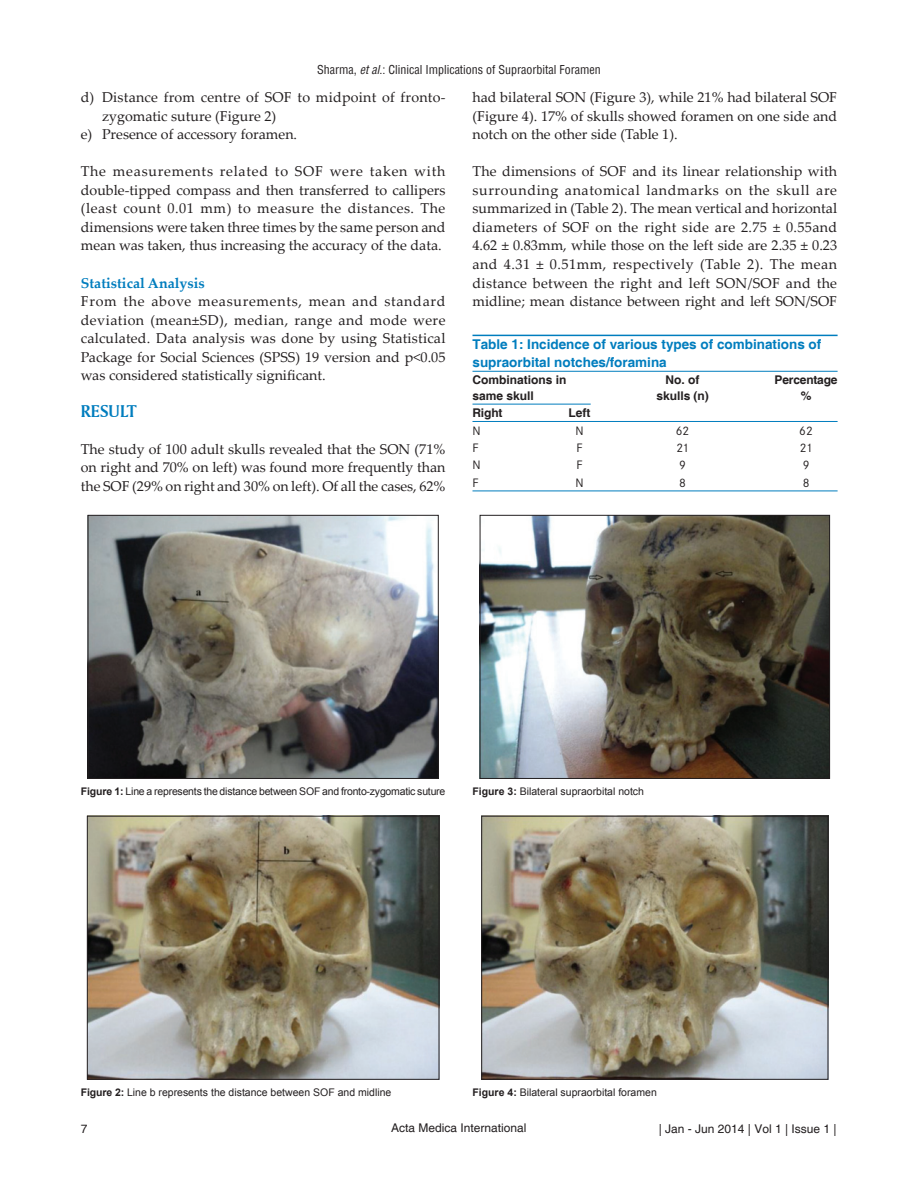
<style>
.page{position:relative;width:918px;height:1188px;background:#fff}
.page>*{position:absolute;margin:0;border:0;box-sizing:border-box;transform-origin:0 0}
.t1{font:18px "Amerigo BT Bold A";color:#007dbe}
.t2{font:14.25px/18.6px "Palatino Linotype";color:#231f20;text-align:justify}
.t3{font:700 13.5px/17.5px "Helvetica";color:#007dbe}
.t4{font:700 12px/15.6px "Helvetica";color:#231f20;text-align:center}
.t5{font:condensed 12px "Helvetica";color:#231f20}
.t6{font:12px "Helvetica";color:#231f20}
.t7{font:12px "Corporate SBQ";letter-spacing:-.04em;color:#231f20}
.t8{font:10.5px "Arial";color:#231f20}
.t9{font:10.5px "Arial";letter-spacing:-.02em;color:#231f20}
.s1{font-style:italic}
.s2{font-weight:700;color:#007dbe}
.s3{font-weight:700}
</style>
<div class="page">
<hr style="left:472px;top:421px;width:303px;height:1px;background:#007dbe">
<hr style="left:775px;top:421px;width:63px;height:1px;background:#007dbe">
<hr style="left:472px;top:335px;width:303px;height:1px;background:#007dbe">
<hr style="left:775px;top:335px;width:63px;height:1px;background:#007dbe">
<hr style="left:472px;top:371px;width:303px;height:1px;background:#007dbe">
<hr style="left:775px;top:371px;width:63px;height:1px;background:#007dbe">
<hr style="left:472px;top:404px;width:96px;height:1px;background:#007dbe">
<svg style="left:568px;top:404px;width:23px;height:1px"></svg>
<hr style="left:472px;top:491px;width:303px;height:1px;background:#007dbe">
<hr style="left:775px;top:491px;width:63px;height:1px;background:#007dbe">
<img style="left:90px;top:517px;width:346px;height:260px">
<div style="left:88px;top:515px;width:350px;height:264px;border:1px solid #231f20"></div>
<img style="left:89px;top:818px;width:348px;height:260px">
<div style="left:87px;top:816px;width:352px;height:264px;border:1px solid #231f20"></div>
<img style="left:483px;top:818px;width:343px;height:260px">
<div style="left:481px;top:816px;width:347px;height:264px;border:1px solid #231f20"></div>
<img style="left:482px;top:517px;width:346px;height:260px">
<div style="left:480px;top:515px;width:350px;height:264px;border:1px solid #231f20"></div>
<p class="t5" style="left:317px;top:62px;width:285px">Sharma, <span class="s1">et al</span>.: Clinical Implications of Supraorbital Foramen</p>
<p class="t2" style="left:81px;top:90px;width:366px">d) Distance from centre of SOF to midpoint of fronto-</p>
<p class="t2" style="left:102px;top:108px;width:176px">zygomatic suture (Figure 2)</p>
<p class="t2" style="left:81px;top:127px;width:218px">e) Presence of accessory foramen.</p>
<p class="t2" style="left:81px;top:164px;width:366px">The measurements related to SOF were taken with double-tipped compass and then transferred to callipers (least count 0.01 mm) to measure the distances. The dimensions were taken three times by the same person and mean was taken, thus increasing the accuracy of the data.</p>
<p class="t2" style="left:81px;top:275px;width:366px;text-align:left"><span class="s2">Statistical Analysis<br></span>From the above measurements, mean and standard deviation (mean±SD), median, range and mode were calculated. Data analysis was done by using Statistical Package for Social Sciences (SPSS) 19 version and p&lt;0.05 was considered statistically significant.</p>
<p class="t1" style="left:81px;top:400px;width:57px">RESULT</p>
<p class="t2" style="left:81px;top:441px;width:366px">The study of 100 adult skulls revealed that the SON (71% on right and 70% on left) was found more frequently than the SOF (29% on right and 30% on left). Of all the cases, 62%</p>
<p class="t2" style="left:473px;top:90px;width:366px">had bilateral SON (Figure 3), while 21% had bilateral SOF (Figure 4). 17% of skulls showed foramen on one side and notch on the other side (Table 1).</p>
<p class="t2" style="left:473px;top:164px;width:366px">The dimensions of SOF and its linear relationship with surrounding anatomical landmarks on the skull are summarized in (Table 2). The mean vertical and horizontal diameters of SOF on the right side are 2.75 ± 0.55and 4.62 ± 0.83mm, while those on the left side are 2.35 ± 0.23 and 4.31 ± 0.51mm, respectively (Table 2). The mean distance between the right and left SON/SOF and the midline; mean distance between right and left SON/SOF</p>
<p class="t3" style="left:472px;top:336px;width:350px">Table 1: Incidence of various types of combinations of supraorbital notches/foramina</p>
<p class="t4" style="left:472px;top:372px;width:96px;text-align:left">Combinations in same skull</p>
<p class="t4" style="left:656px;top:372px;width:54px">No. of skulls (n)</p>
<p class="t4" style="left:775px;top:372px;width:64px">Percentage %</p>
<p class="t4" style="left:472px;top:405px;width:32px">Right</p>
<p class="t4" style="left:568px;top:405px;width:23px">Left</p>
<p class="t7" style="left:472px;top:426px;width:10px">N</p>
<p class="t7" style="left:575px;top:426px;width:10px">N</p>
<p class="t7" style="left:676px;top:426px;width:15px">62</p>
<p class="t7" style="left:799px;top:426px;width:15px">62</p>
<p class="t7" style="left:472px;top:443px;width:8px">F</p>
<p class="t7" style="left:576px;top:443px;width:8px">F</p>
<p class="t7" style="left:676px;top:443px;width:14px">21</p>
<p class="t7" style="left:800px;top:443px;width:14px">21</p>
<p class="t7" style="left:472px;top:461px;width:10px">N</p>
<p class="t7" style="left:576px;top:461px;width:8px">F</p>
<p class="t7" style="left:679px;top:461px;width:8px">9</p>
<p class="t7" style="left:803px;top:461px;width:8px">9</p>
<p class="t7" style="left:472px;top:478px;width:8px">F</p>
<p class="t7" style="left:575px;top:478px;width:10px">N</p>
<p class="t7" style="left:679px;top:478px;width:8px">8</p>
<p class="t7" style="left:803px;top:478px;width:8px">8</p>
<p class="t9" style="left:81px;top:786px;width:366px"><span class="s3">Figure 1:</span> Line a represents the distance between SOF and fronto-zygomatic suture</p>
<p class="t8" style="left:472px;top:786px;width:173px"><span class="s3">Figure 3:</span> Bilateral supraorbital notch</p>
<p class="t8" style="left:81px;top:1087px;width:312px"><span class="s3">Figure 2:</span> Line b represents the distance between SOF and midline</p>
<p class="t8" style="left:472px;top:1087px;width:186px"><span class="s3">Figure 4:</span> Bilateral supraorbital foramen</p>
<p class="t6" style="left:81px;top:1122px;width:8px">7</p>
<p class="t6" style="left:391px;top:1121px;width:137px">Acta Medica International</p>
<p class="t6" style="left:659px;top:1122px;width:179px">| Jan - Jun 2014 | Vol 1 | Issue 1 |</p>
</div>
